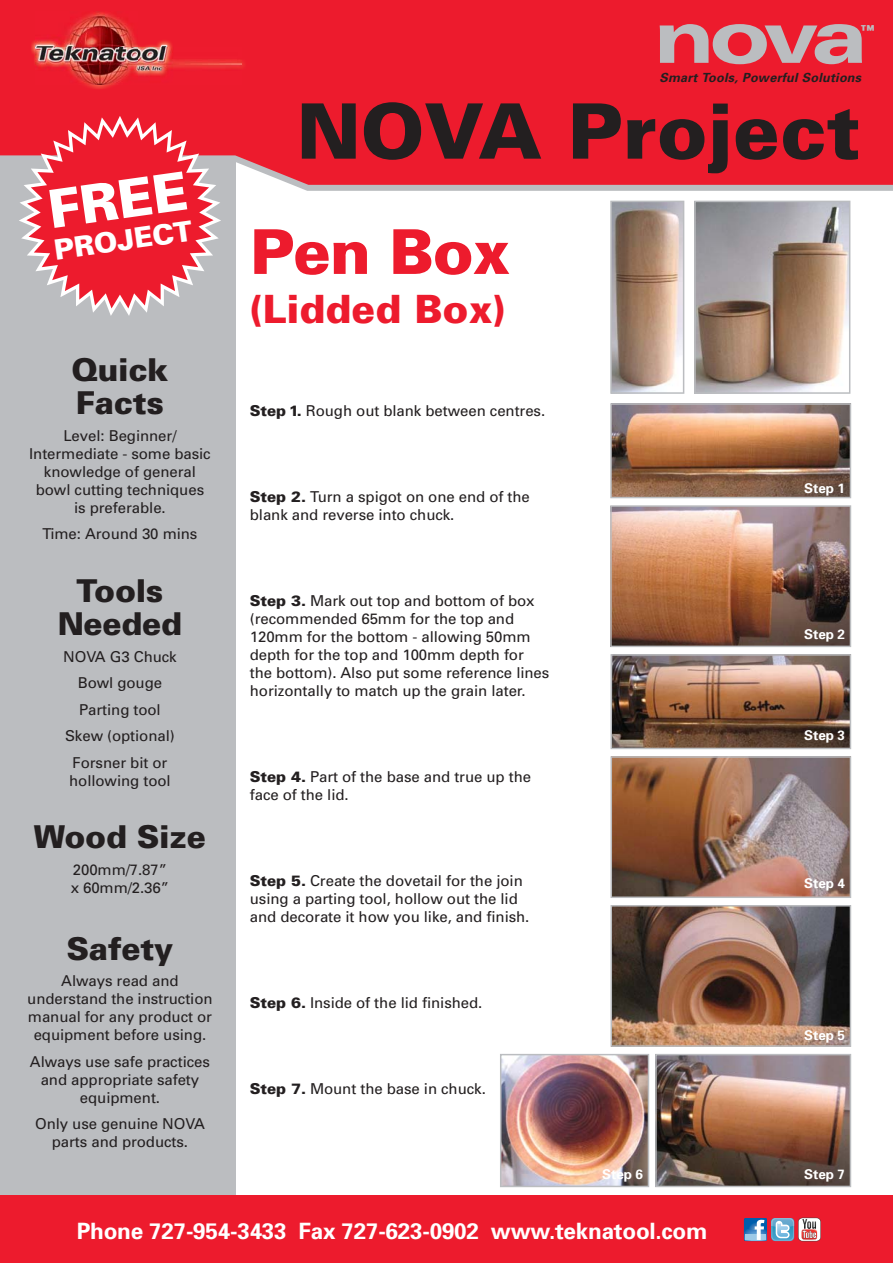
<style>
.page{position:relative;width:893px;height:1263px;background:#fff}
.page>*{position:absolute;margin:0;border:0;box-sizing:border-box;transform-origin:0 0}
.t1{font:900 76.5px "Univers";color:#231f20}
.t2{font:900 expanded 74.4px "Univers";color:#bbbdc0}
.t3{font:900 61.8px "Univers";letter-spacing:-.02em;color:#ed1b2d}
.t4{font:900 52.95px "Univers";color:#fff}
.t5{font:900 39px "Univers";color:#ed1b2d}
.t6{font:900 31.5px/33px "Univers";letter-spacing:-.01em;color:#231f20}
.t7{font:900 28.05px "Univers";color:#fff}
.t8{font:700 22.5px "Univers";letter-spacing:-.01em;color:#fff}
.t9{font:15px/18px "Univers";letter-spacing:-.005em;color:#231f20;text-align:center}
.t10{font:900 expanded 13.8px "Univers";color:#bbbdc0}
.t11{font:700 13.5px "Univers";letter-spacing:-.005em;color:#fff}
.t12{font:italic 700 12.6px "Univers";letter-spacing:.02em;color:#231f20}
.s1{font-weight:900}
</style>
<div class="page">
<div style="left:0;top:155px;width:235px;height:1108px;background:#bbbdc0"></div>
<div style="left:0;top:0;width:893px;height:116px;background:#ed1b2d"></div>
<img style="left:31px;top:12px;width:216px;height:78px">
<img style="left:36px;top:4px;width:206px;height:80px">
<div style="left:0;top:1195px;width:893px;height:68px;background:#ed1b2d"></div>
<svg style="left:744px;top:1218px;width:77px;height:23px;background:#9b9cb5"></svg>
<img style="left:610px;top:403px;width:241px;height:95px">
<img style="left:610px;top:505px;width:241px;height:142px">
<img style="left:610px;top:654px;width:241px;height:95px">
<img style="left:610px;top:756px;width:241px;height:142px">
<img style="left:610px;top:905px;width:241px;height:142px">
<img style="left:500px;top:1054px;width:149px;height:133px">
<img style="left:655px;top:1054px;width:196px;height:133px">
<svg style="left:0;top:116px;width:893px;height:278px"></svg>
<h3 class="t4" style="left:46px;top:191px;width:142px;rotate:-8deg">FREE</h3>
<h3 class="t7" style="left:53px;top:239px;width:141px;rotate:-8deg">PROJECT</h3>
<h3 class="t6" style="left:72px;top:356px;width:98px">Quick<br>Facts</h3>
<p class="t9" style="left:29px;top:428px;width:183px">Level: Beginner/<br>Intermediate - some basic knowledge of general bowl cutting techniques is preferable.</p>
<p class="t9" style="left:42px;top:526px;width:156px">Time: Around 30 mins</p>
<h3 class="t6" style="left:58px;top:577px;width:126px;text-align:center">Tools<br>Needed</h3>
<p class="t9" style="left:63px;top:644px;width:115px;line-height:26.5px">NOVA G3 Chuck<br>Bowl gouge<br>Parting tool<br>Skew (optional)<br>Forsner bit or</p>
<p class="t9" style="left:69px;top:773px;width:103px">hollowing tool</p>
<h3 class="t6" style="left:34px;top:823px;width:173px">Wood Size</h3>
<p class="t9" style="left:71px;top:862px;width:100px;text-align:left">200mm/7.87” x 60mm/2.36”</p>
<h3 class="t6" style="left:67px;top:935px;width:108px">Safety</h3>
<p class="t9" style="left:27px;top:973px;width:187px">Always read and understand the instruction manual for any product or equipment before using.</p>
<p class="t9" style="left:30px;top:1054px;width:181px">Always use safe practices and appropriate safety equipment.</p>
<p class="t9" style="left:35px;top:1116px;width:171px">Only use genuine NOVA parts and products.</p>
<h2 class="t2" style="left:654px;top:9px;width:215px">nova</h2>
<p class="t12" style="left:659px;top:73px;width:203px">Smart Tools, Powerful Solutions</p>
<p class="t10" style="left:861px;top:25px;width:15px">™</p>
<h1 class="t1" style="left:297px;top:103px;width:565px">NOVA Project</h1>
<h3 class="t3" style="left:250px;top:229px;width:262px">Pen Box</h3>
<h3 class="t5" style="left:250px;top:295px;width:257px">(Lidded Box)</h3>
<p class="t9" style="left:250px;top:403px;width:297px"><span class="s1">Step 1.</span> Rough out blank between centres.</p>
<p class="t9" style="left:250px;top:489px;width:282px;text-align:left"><span class="s1">Step 2.</span> Turn a spigot on one end of the blank and reverse into chuck.</p>
<p class="t9" style="left:250px;top:593px;width:301px;text-align:left"><span class="s1">Step 3.</span> Mark out top and bottom of box (recommended 65mm for the top and 120mm for the bottom - allowing 50mm depth for the top and 100mm depth for the bottom). Also put some reference lines horizontally to match up the grain later.</p>
<p class="t9" style="left:250px;top:769px;width:283px;text-align:left"><span class="s1">Step 4.</span> Part of the base and true up the face of the lid.</p>
<p class="t9" style="left:250px;top:873px;width:281px;text-align:left"><span class="s1">Step 5.</span> Create the dovetail for the join using a parting tool, hollow out the lid and decorate it how you like, and finish.</p>
<p class="t9" style="left:250px;top:995px;width:234px"><span class="s1">Step 6.</span> Inside of the lid finished.</p>
<p class="t9" style="left:250px;top:1081px;width:238px"><span class="s1">Step 7.</span> Mount the base in chuck.</p>
<p class="t11" style="left:804px;top:483px;width:42px">Step 1</p>
<p class="t11" style="left:804px;top:630px;width:42px">Step 2</p>
<p class="t11" style="left:804px;top:731px;width:42px">Step 3</p>
<p class="t11" style="left:804px;top:878px;width:42px">Step 4</p>
<p class="t11" style="left:804px;top:1030px;width:42px">Step 5</p>
<p class="t11" style="left:602px;top:1170px;width:42px">Step 6</p>
<p class="t11" style="left:804px;top:1170px;width:42px">Step 7</p>
<h3 class="t8" style="left:77px;top:1223px;width:632px">Phone 727-954-3433 Fax 727-623-0902 www.teknatool.com</h3>
</div>
